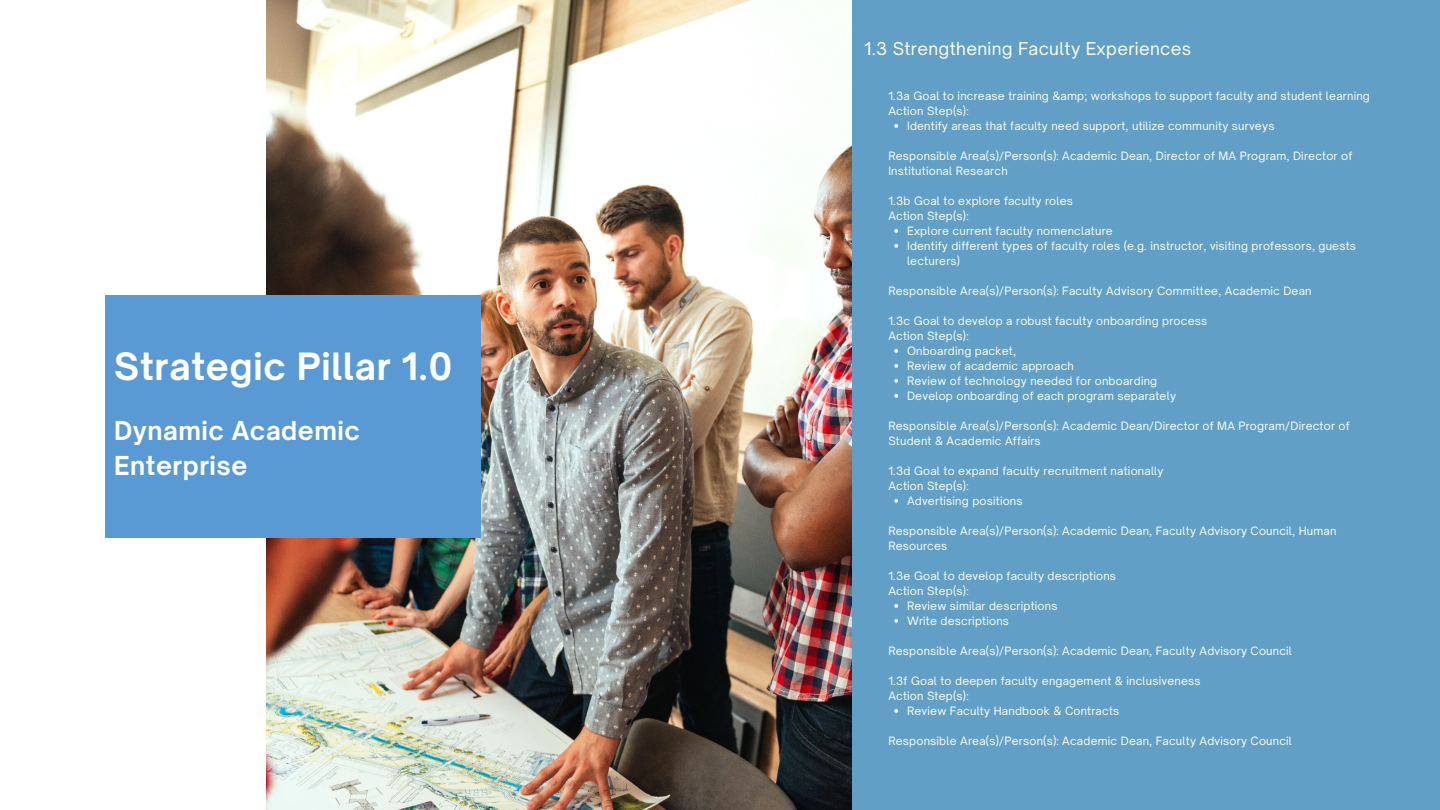
<style>
.page{position:relative;width:1440px;height:810px;background:#fff}
.page>*{position:absolute;margin:0;border:0;box-sizing:border-box;transform-origin:0 0}
.t1{font:700 36px "Open Sauce One";letter-spacing:.02em;color:#fff}
.t2{font:700 25px/34.5px "Open Sauce One";letter-spacing:.02em;color:#fff}
.t3{font:17px "Open Sauce One";letter-spacing:.02em;color:#fff}
.t4{font:11px/15px "Open Sauce One";letter-spacing:.02em;color:#fff}
</style>
<div class="page">
<div style="left:851px;top:0;width:589px;height:810px;background:#619fc7"></div>
<img style="left:266px;top:0;width:585px;height:810px">
<svg style="left:894px;top:124px;width:4px;height:4px"></svg>
<svg style="left:894px;top:229px;width:4px;height:4px"></svg>
<svg style="left:894px;top:244px;width:4px;height:4px"></svg>
<svg style="left:894px;top:349px;width:4px;height:4px"></svg>
<svg style="left:894px;top:364px;width:4px;height:4px"></svg>
<svg style="left:894px;top:379px;width:4px;height:4px"></svg>
<svg style="left:894px;top:394px;width:4px;height:4px"></svg>
<svg style="left:894px;top:499px;width:4px;height:4px"></svg>
<svg style="left:894px;top:604px;width:4px;height:4px"></svg>
<svg style="left:894px;top:619px;width:4px;height:4px"></svg>
<svg style="left:894px;top:709px;width:4px;height:4px"></svg>
<div style="left:105px;top:295px;width:376px;height:243px;background:#599ad4"></div>
<h1 class="t1" style="left:114px;top:344px;width:340px">Strategic Pillar 1.0</h1>
<h2 class="t2" style="left:114px;top:413px;width:247px">Dynamic Academic<br>Enterprise</h2>
<h3 class="t3" style="left:864px;top:38px;width:329px">1.3 Strengthening Faculty Experiences</h3>
<p class="t4" style="left:888px;top:88px;width:483px">1.3a Goal to increase training &amp;amp; workshops to support faculty and student learning<br>Action Step(s):</p>
<p class="t4" style="left:888px;top:148px;width:465px">Responsible Area(s)/Person(s): Academic Dean, Director of MA Program, Director of<br>Institutional Research</p>
<p class="t4" style="left:888px;top:193px;width:186px">1.3b Goal to explore faculty roles<br>Action Step(s):</p>
<p class="t4" style="left:907px;top:118px;width:369px">Identify areas that faculty need support, utilize community surveys</p>
<p class="t4" style="left:907px;top:223px;width:451px">Explore current faculty nomenclature<br>Identify different types of faculty roles (e.g. instructor, visiting professors, guests lecturers)</p>
<p class="t4" style="left:888px;top:283px;width:425px">Responsible Area(s)/Person(s): Faculty Advisory Committee, Academic Dean</p>
<p class="t4" style="left:888px;top:313px;width:320px">1.3c Goal to develop a robust faculty onboarding process<br>Action Step(s):</p>
<p class="t4" style="left:907px;top:343px;width:271px">Onboarding packet,<br>Review of academic approach<br>Review of technology needed for onboarding Develop onboarding of each program separately</p>
<p class="t4" style="left:888px;top:418px;width:463px">Responsible Area(s)/Person(s): Academic Dean/Director of MA Program/Director of<br>Student &amp; Academic Affairs</p>
<p class="t4" style="left:888px;top:463px;width:277px">1.3d Goal to expand faculty recruitment nationally<br>Action Step(s):</p>
<p class="t4" style="left:888px;top:523px;width:450px">Responsible Area(s)/Person(s): Academic Dean, Faculty Advisory Council, Human<br>Resources</p>
<p class="t4" style="left:888px;top:568px;width:229px">1.3e Goal to develop faculty descriptions<br>Action Step(s):</p>
<p class="t4" style="left:907px;top:493px;width:117px">Advertising positions</p>
<p class="t4" style="left:907px;top:598px;width:152px">Review similar descriptions<br>Write descriptions</p>
<p class="t4" style="left:888px;top:643px;width:405px">Responsible Area(s)/Person(s): Academic Dean, Faculty Advisory Council</p>
<p class="t4" style="left:888px;top:673px;width:314px">1.3f Goal to deepen faculty engagement &amp; inclusiveness<br>Action Step(s):</p>
<p class="t4" style="left:888px;top:733px;width:405px">Responsible Area(s)/Person(s): Academic Dean, Faculty Advisory Council</p>
<p class="t4" style="left:907px;top:703px;width:214px">Review Faculty Handbook &amp; Contracts</p>
</div>
